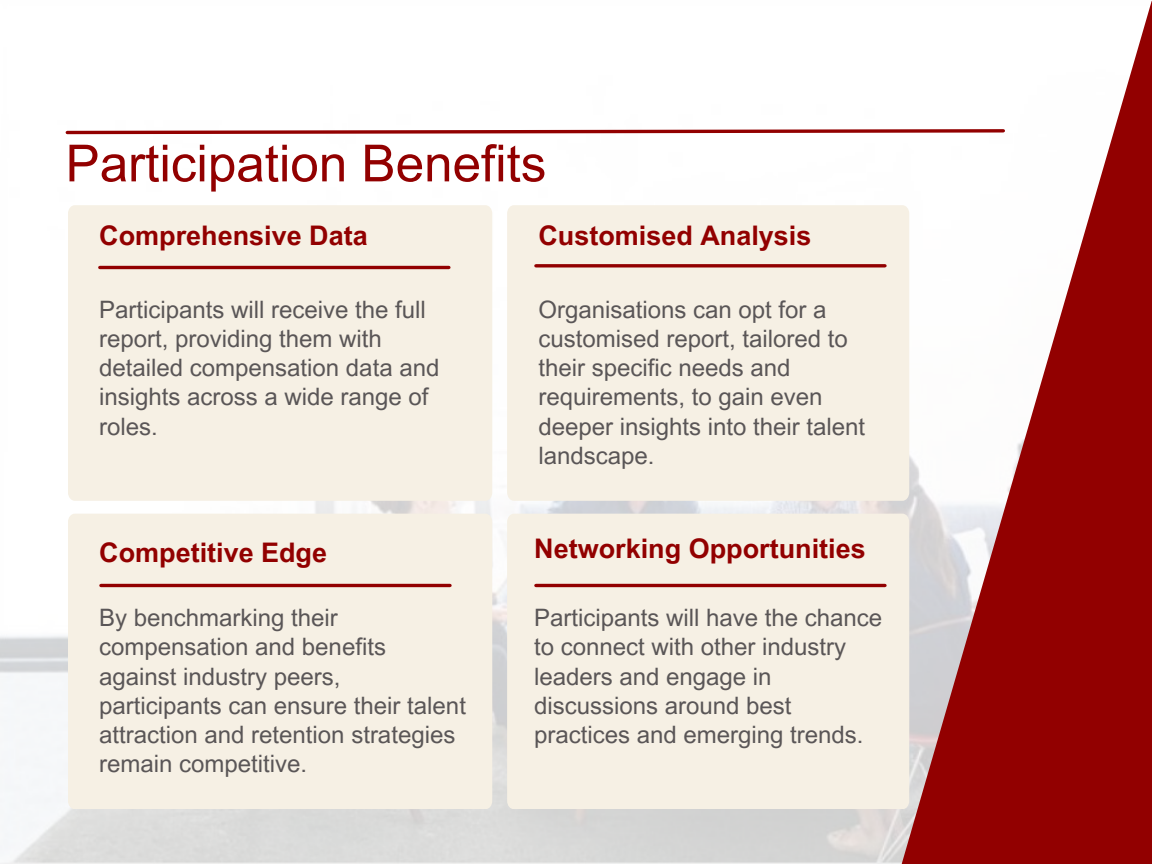
<style>
.page{position:relative;width:1152px;height:864px;background:#fff}
.page>*{position:absolute;margin:0;border:0;box-sizing:border-box;transform-origin:0 0}
.t1{font:51.15px "Arial MT Pro";color:#920000}
.t2{font:700 27px "Arial MT Pro";color:#920000}
.t3{font:24px/29.2px "Arial MT Pro";color:#5a5657}
</style>
<div class="page">
<div style="left:68px;top:205px;width:424px;height:295px;background:#f6f0e4"></div>
<div style="left:507px;top:205px;width:379px;height:296px;background:#f6f0e4"></div>
<div style="left:68px;top:514px;width:424px;height:295px;background:#f6f0e4"></div>
<div style="left:507px;top:514px;width:379px;height:295px;background:#f6f0e4"></div>
<svg style="left:886px;top:0;width:266px;height:864px"></svg>
<hr style="left:100px;top:266px;width:349px;height:3px;background:#920000">
<hr style="left:101px;top:584px;width:349px;height:3px;background:#920000">
<hr style="left:536px;top:264px;width:349px;height:3px;background:#920000">
<hr style="left:536px;top:584px;width:349px;height:3px;background:#920000">
<svg style="left:65px;top:127px;width:942px;height:9px"></svg>
<p class="t1" style="left:66px;top:144px;width:482px">Participation Benefits</p>
<h1 class="t2" style="left:99px;top:226px;width:270px">Comprehensive Data</h1>
<p class="t2" style="left:538px;top:226px;width:275px">Customised Analysis</p>
<h2 class="t3" style="left:99px;top:298px;width:342px">Participants will receive the full report, providing them with detailed compensation data and insights across a wide range of roles.</h2>
<p class="t2" style="left:99px;top:542px;width:229px">Competitive Edge</p>
<h2 class="t3" style="left:99px;top:606px;width:368px">By benchmarking their compensation and benefits against industry peers, participants can ensure their talent attraction and retention strategies remain competitive.</h2>
<h2 class="t3" style="left:538px;top:298px;width:328px">Organisations can opt for a customised report, tailored to their specific needs and requirements, to gain even deeper insights into their talent landscape.</h2>
<p class="t2" style="left:534px;top:538px;width:333px">Networking Opportunities</p>
<h2 class="t3" style="left:534px;top:606px;width:350px">Participants will have the chance to connect with other industry leaders and engage in discussions around best practices and emerging trends.</h2>
</div>
